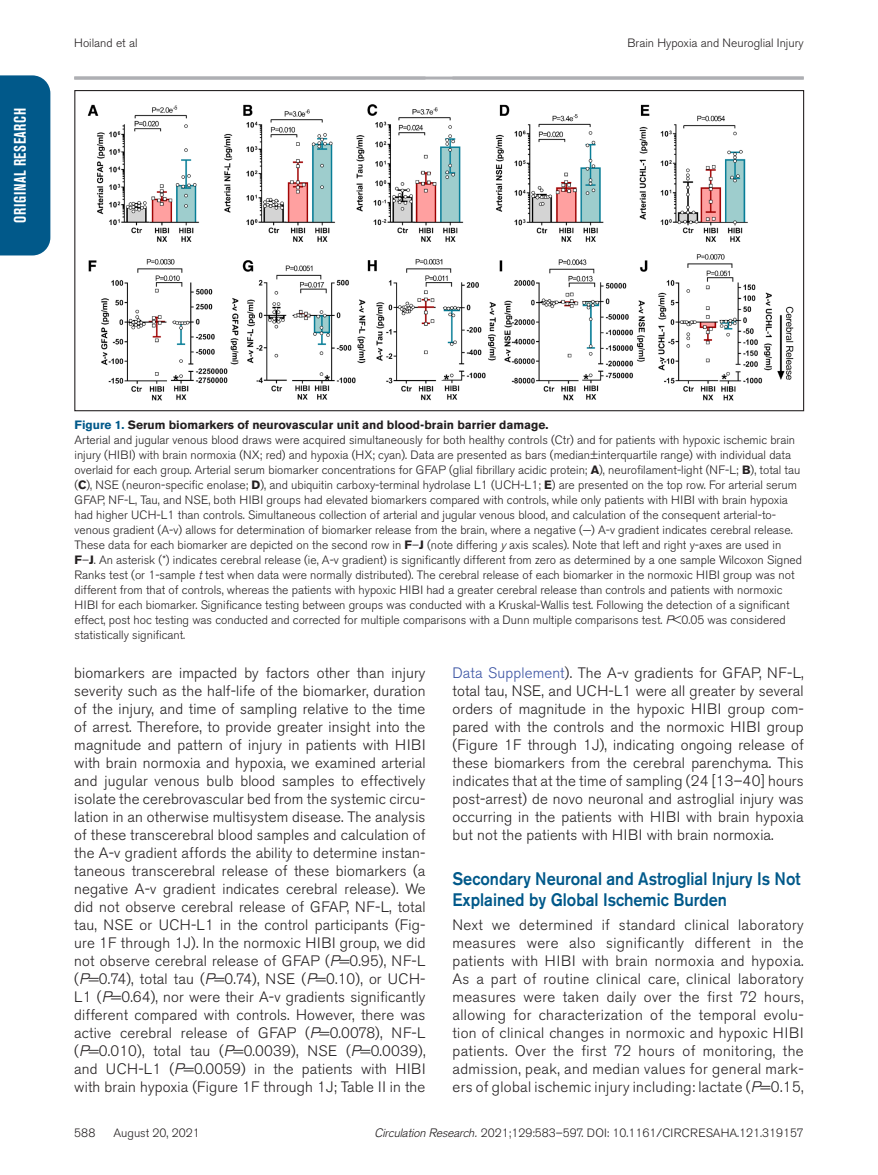
<style>
.page{position:relative;width:878px;height:1175px;background:#fff}
.page>*{position:absolute;margin:0;border:0;box-sizing:border-box;transform-origin:0 0}
.t1{font:500 18px/21px "Akzidenz Grotesk BE";color:#01598a;scale:.9 1}
.t2{font:700 condensed 16.5px "Akzidenz Grotesk BE";color:#fff;scale:.9 1}
.t3{font:300 15px/18px "Akzidenz Grotesk BE";letter-spacing:.01em;color:#231f20;text-align:justify}
.t4{font:300 12px/15px "Akzidenz Grotesk BE";color:#231f20}
.s1{font-weight:700;color:#01598a}
.s2{font-weight:700}
.s3{font-family:"Akzidenz Grotesk";font-style:italic}
.s4{color:#3a53a3}
</style>
<div class="page">
<div style="left:0;top:75px;width:50px;height:180px;background:#01598a"></div>
<hr style="left:74px;top:76px;width:729px;height:4px;background:#b9babe">
<svg style="left:74px;top:90px;width:730px;height:322px"></svg>
<p class="t2" style="left:11px;top:223px;width:127px;rotate:-90deg">Original Research</p>
<p class="t4" style="left:74px;top:36px;width:65px">Hoiland et al</p>
<p class="t4" style="left:627px;top:36px;width:178px">Brain Hypoxia and Neuroglial Injury</p>
<p class="t4" style="left:74px;top:418px;width:729px"><span class="s1">Figure 1.</span> <span class="s2">Serum biomarkers of neurovascular unit and blood-brain barrier damage.<br></span>Arterial and jugular venous blood draws were acquired simultaneously for both healthy controls (Ctr) and for patients with hypoxic ischemic brain injury (HIBI) with brain normoxia (NX; red) and hypoxia (HX; cyan). Data are presented as bars (median±interquartile range) with individual data overlaid for each group. Arterial serum biomarker concentrations for GFAP (glial fibrillary acidic protein; <span class="s2">A</span>), neurofilament-light (NF-L; <span class="s2">B</span>), total tau (<span class="s2">C</span>), NSE (neuron-specific enolase; <span class="s2">D</span>), and ubiquitin carboxy-terminal hydrolase L1 (UCH-L1; <span class="s2">E</span>) are presented on the top row. For arterial serum GFAP, NF-L, Tau, and NSE, both HIBI groups had elevated biomarkers compared with controls, while only patients with HIBI with brain hypoxia had higher UCH-L1 than controls. Simultaneous collection of arterial and jugular venous blood, and calculation of the consequent arterial-to&shy;venous gradient (A-v) allows for determination of biomarker release from the brain, where a negative (−) A-v gradient indicates cerebral release.<br>These data for each biomarker are depicted on the second row in <span class="s2">F</span>–<span class="s2">J</span> (note differing <span class="s3">y</span> axis scales). Note that left and right y-axes are used in <span class="s2">F</span>–<span class="s2">J</span>. An asterisk (*) indicates cerebral release (ie, A-v gradient) is significantly different from zero as determined by a one sample Wilcoxon Signed Ranks test (or 1-sample <span class="s3">t</span> test when data were normally distributed). The cerebral release of each biomarker in the normoxic HIBI group was not different from that of controls, whereas the patients with hypoxic HIBI had a greater cerebral release than controls and patients with normoxic HIBI for each biomarker. Significance testing between groups was conducted with a Kruskal-Wallis test. Following the detection of a significant effect, post hoc testing was conducted and corrected for multiple comparisons with a Dunn multiple comparisons test. <span class="s3">P</span>&lt;0.05 was considered statistically significant.</p>
<p class="t3" style="left:74px;top:663px;width:353px">biomarkers are impacted by factors other than injury severity such as the half-life of the biomarker, duration of the injury, and time of sampling relative to the time of arrest. Therefore, to provide greater insight into the magnitude and pattern of injury in patients with HIBI with brain normoxia and hypoxia, we examined arterial and jugular venous bulb blood samples to effectively isolate the cerebrovascular bed from the systemic circu&shy;lation in an otherwise multisystem disease. The analysis of these transcerebral blood samples and calculation of the A-v gradient affords the ability to determine instan&shy;taneous transcerebral release of these biomarkers (a negative A-v gradient indicates cerebral release). We did not observe cerebral release of GFAP, NF-L, total tau, NSE or UCH-L1 in the control participants (Fig&shy;ure 1F through 1J). In the normoxic HIBI group, we did not observe cerebral release of GFAP (<span class="s3">P</span>=0.95), NF-L (<span class="s3">P</span>=0.74), total tau (<span class="s3">P</span>=0.74), NSE (<span class="s3">P</span>=0.10), or UCH-L1 (<span class="s3">P</span>=0.64), nor were their A-v gradients significantly different compared with controls. However, there was active cerebral release of GFAP (<span class="s3">P</span>=0.0078), NF-L (<span class="s3">P</span>=0.010), total tau (<span class="s3">P</span>=0.0039), NSE (<span class="s3">P</span>=0.0039), and UCH-L1 (<span class="s3">P</span>=0.0059) in the patients with HIBI with brain hypoxia (Figure 1F through 1J; Table II in the</p>
<p class="t3" style="left:452px;top:663px;width:353px"><span class="s4">Data Supplement</span>). The A-v gradients for GFAP, NF-L, total tau, NSE, and UCH-L1 were all greater by several orders of magnitude in the hypoxic HIBI group com&shy;pared with the controls and the normoxic HIBI group (Figure 1F through 1J), indicating ongoing release of these biomarkers from the cerebral parenchyma. This indicates that at the time of sampling (24 [13–40] hours post-arrest) de novo neuronal and astroglial injury was occurring in the patients with HIBI with brain hypoxia but not the patients with HIBI with brain normoxia.</p>
<p class="t1" style="left:452px;top:867px;width:388px">Secondary Neuronal and Astroglial Injury Is Not<br>Explained by Global Ischemic Burden</p>
<p class="t3" style="left:452px;top:915px;width:353px">Next we determined if standard clinical laboratory measures were also significantly different in the patients with HIBI with brain normoxia and hypoxia.<br>As a part of routine clinical care, clinical laboratory measures were taken daily over the first 72 hours, allowing for characterization of the temporal evolu&shy;tion of clinical changes in normoxic and hypoxic HIBI patients. Over the first 72 hours of monitoring, the admission, peak, and median values for general mark&shy;ers of global ischemic injury including: lactate (<span class="s3">P</span>=0.15,</p>
<p class="t4" style="left:74px;top:1125px;width:23px">588</p>
<p class="t4" style="left:113px;top:1125px;width:88px">August 20, 2021</p>
<p class="t4" style="left:374px;top:1125px;width:430px"><span class="s3">Circulation Research.</span> 2021;129:583–597. DOI: 10.1161/CIRCRESAHA.121.319157</p>
</div>
